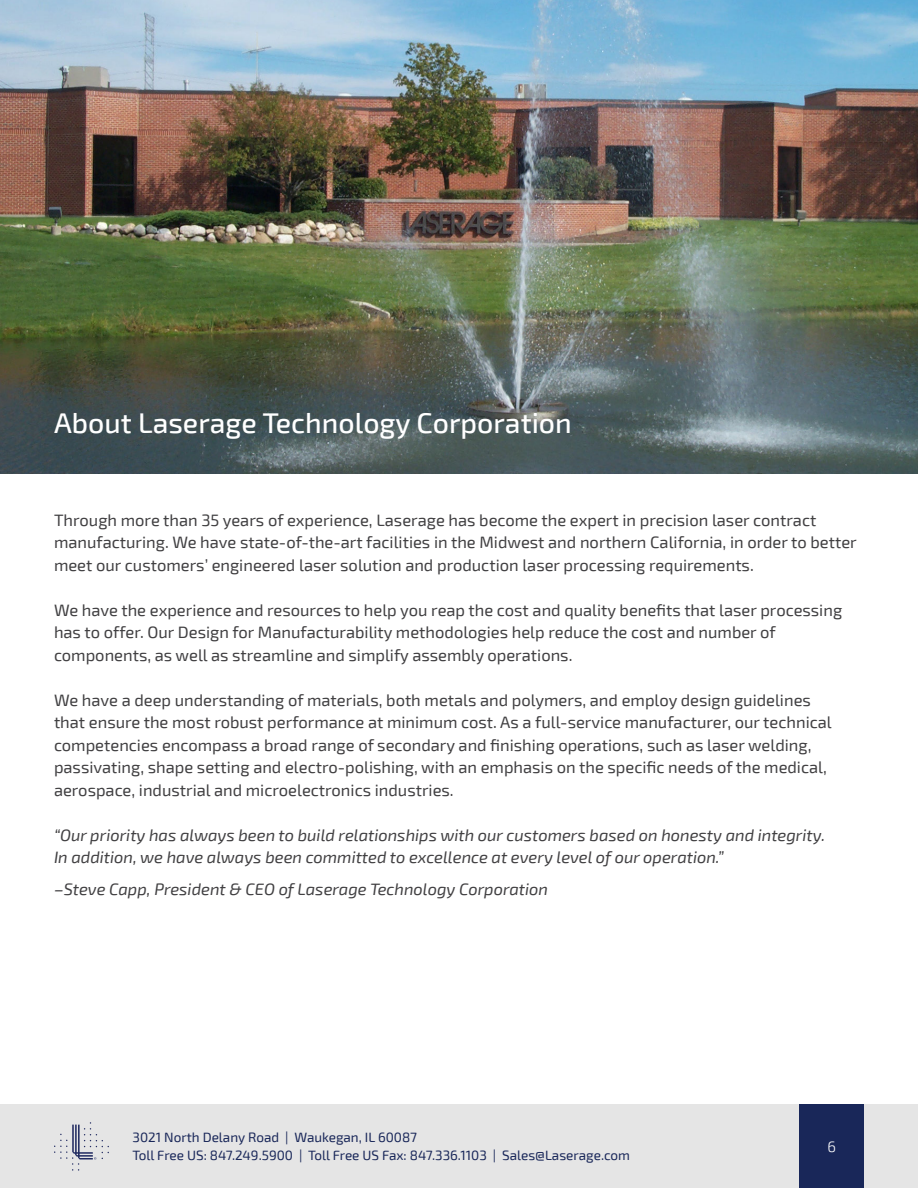
<style>
.page{position:relative;width:918px;height:1188px;background:#fff}
.page>*{position:absolute;margin:0;border:0;box-sizing:border-box;transform-origin:0 0}
.t1{font:500 28.5px "Exo 2";color:#fff}
.t2{font:16.5px/22.5px "Exo 2";color:#414042}
.t3{font:italic 16.5px/22.5px "Exo 2";color:#414042}
.t4{font:300 15px "Exo 2";color:#fff}
.t5{font:13.5px/18px "Exo 2";color:#192759}
</style>
<div class="page">
<div style="left:0;top:1105px;width:918px;height:83px;background:#e5e5e5"></div>
<svg style="left:54px;top:1122px;width:55px;height:49px"></svg>
<div style="left:800px;top:1105px;width:64px;height:83px;background:#192759"></div>
<img style="left:0;top:0;width:918px;height:473px">
<h1 class="t1" style="left:54px;top:407px;width:519px">About Laserage Technology Corporation</h1>
<p class="t2" style="left:54px;top:509px;width:804px">Through more than 35 years of experience, Laserage has become the expert in precision laser contract manufacturing. We have state-of-the-art facilities in the Midwest and northern California, in order to better meet our customers’ engineered laser solution and production laser processing requirements.</p>
<p class="t2" style="left:54px;top:599px;width:790px">We have the experience and resources to help you reap the cost and quality benefits that laser processing has to offer. Our Design for Manufacturability methodologies help reduce the cost and number of components, as well as streamline and simplify assembly operations.</p>
<p class="t2" style="left:54px;top:689px;width:779px">We have a deep understanding of materials, both metals and polymers, and employ design guidelines that ensure the most robust performance at minimum cost. As a full-service manufacturer, our technical competencies encompass a broad range of secondary and finishing operations, such as laser welding, passivating, shape setting and electro-polishing, with an emphasis on the specific needs of the medical, aerospace, industrial and microelectronics industries.</p>
<p class="t3" style="left:54px;top:824px;width:773px">“Our priority has always been to build relationships with our customers based on honesty and integrity.<br>In addition, we have always been committed to excellence at every level of our operation.”</p>
<p class="t3" style="left:54px;top:878px;width:496px">–Steve Capp, President &amp; CEO of Laserage Technology Corporation</p>
<p class="t5" style="left:133px;top:1129px;width:499px">3021 North Delany Road | Waukegan, IL 60087<br>Toll Free US: 847.249.5900 | Toll Free US Fax: 847.336.1103 | Sales@Laserage.com</p>
<p class="t4" style="left:828px;top:1138px;width:10px">6</p>
</div>
